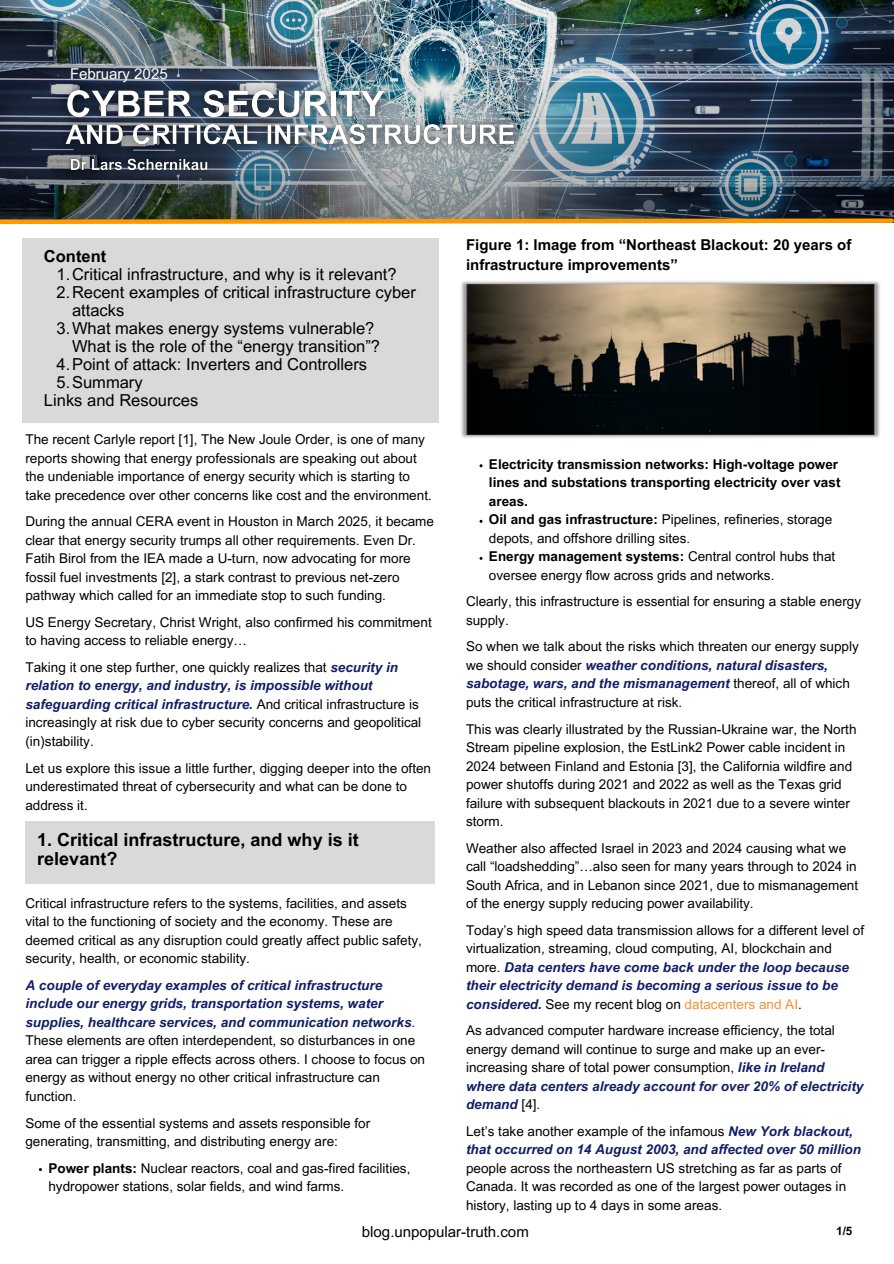
<style>
.page{position:relative;width:894px;height:1264px;background:#fff}
.page>*{position:absolute;margin:0;border:0;box-sizing:border-box;transform-origin:0 0}
.t1{font:700 18px/19.2px "Arial MT Pro";color:#000}
.t2{font:16.5px/18px "Arial MT Pro";color:#000}
.t3{font:700 16.5px "Arial MT Pro";color:#000}
.t4{font:700 15px/20.2px "Arial MT Pro";color:#000}
.t5{font:15px "Arial MT Pro";color:#000}
.t6{font:15px "Arial MT Pro";color:#fff}
.t7{font:13.5px/18.5px "Arial MT Pro";color:#000}
.t8{font:700 13.5px/18.5px "Arial MT Pro";color:#000}
.t9{font:700 11.7px "Arial MT Pro";color:#000}
.s1{font-weight:700;font-style:italic;color:#121e66}
.s2{font-weight:700}
.s3{color:#f1933b}
</style>
<div class="page">
<img style="left:0;top:0;width:893px;height:216px">
<svg style="left:0;top:216px;width:893px;height:9px;background:#bf8f44"></svg>
<div style="left:22px;top:238px;width:416px;height:184px;background:#d9d9d9"></div>
<div style="left:25px;top:821px;width:410px;height:62px;background:#d9d9d9"></div>
<img style="left:461px;top:281px;width:419px;height:157px">
<img style="left:49px;top:75px;width:481px;height:89px">
<img style="left:58px;top:151px;width:158px;height:28px">
<h5 class="t6" style="left:70px;top:68px;width:99px">February 2025</h5>
<h5 class="t3" style="left:44px;top:249px;width:64px">Content</h5>
<h5 class="t2" style="left:57px;top:267px;width:341px">1.Critical infrastructure, and why is it relevant?</h5>
<p class="t2" style="left:72px;top:285px;width:345px;text-indent:-15px">2.Recent examples of critical infrastructure cyber attacks</p>
<p class="t2" style="left:72px;top:321px;width:309px;text-indent:-15px">3.What makes energy systems vulnerable?<br>What is the role of the “energy transition”?</p>
<p class="t2" style="left:57px;top:357px;width:312px">4.Point of attack: Inverters and Controllers</p>
<h5 class="t2" style="left:57px;top:375px;width:88px">5.Summary</h5>
<h5 class="t2" style="left:44px;top:393px;width:156px">Links and Resources</h5>
<p class="t7" style="left:25px;top:432px;width:408px">The recent Carlyle report [1], The New Joule Order, is one of many reports showing that energy professionals are speaking out about the undeniable importance of energy security which is starting to take precedence over other concerns like cost and the environment.</p>
<h5 class="t7" style="left:25px;top:514px;width:410px">During the annual CERA event in Houston in March 2025, it became clear that energy security trumps all other requirements. Even Dr.<br>Fatih Birol from the IEA made a U-turn, now advocating for more fossil fuel investments [2], a stark contrast to previous net-zero pathway which called for an immediate stop to such funding.</h5>
<p class="t7" style="left:25px;top:614px;width:408px">US Energy Secretary, Christ Wright, also confirmed his commitment to having access to reliable energy…</p>
<h4 class="t7" style="left:25px;top:659px;width:397px">Taking it one step further, one quickly realizes that <span class="s1">security in relation to energy, and industry, is impossible without safeguarding critical infrastructure.</span> And critical infrastructure is increasingly at risk due to cyber security concerns and geopolitical (in)stability.</h4>
<h2 class="t7" style="left:25px;top:760px;width:407px">Let us explore this issue a little further, digging deeper into the often underestimated threat of cybersecurity and what can be done to address it.</h2>
<h5 class="t1" style="left:37px;top:832px;width:323px">1. Critical infrastructure, and why is it relevant?</h5>
<h5 class="t7" style="left:25px;top:895px;width:398px">Critical infrastructure refers to the systems, facilities, and assets vital to the functioning of society and the economy. These are deemed critical as any disruption could greatly affect public safety, security, health, or economic stability.</h5>
<h2 class="t7" style="left:25px;top:977px;width:401px"><span class="s1">A couple of everyday examples of critical infrastructure include our energy grids, transportation systems, water supplies, healthcare services, and communication networks</span>.<br>These elements are often interdependent, so disturbances in one area can trigger a ripple effects across others. I choose to focus on energy as without energy no other critical infrastructure can function.</h2>
<h5 class="t7" style="left:25px;top:1115px;width:346px">Some of the essential systems and assets responsible for generating, transmitting, and distributing energy are:</h5>
<h5 class="t7" style="left:48px;top:1160px;width:363px"><span class="s2">Power plants:</span> Nuclear reactors, coal and gas-fired facilities, hydropower stations, solar fields, and wind farms.</h5>
<h5 class="t4" style="left:466px;top:236px;width:387px">Figure 1: Image from “Northeast Blackout: 20 years of infrastructure improvements”</h5>
<p class="t8" style="left:489px;top:456px;width:353px">Electricity transmission networks: High-voltage power lines and substations transporting electricity over vast areas.</p>
<p class="t7" style="left:489px;top:512px;width:344px"><span class="s2">Oil and gas infrastructure:</span> Pipelines, refineries, storage depots, and offshore drilling sites.</p>
<p class="t7" style="left:489px;top:549px;width:348px"><span class="s2">Energy management systems:</span> Central control hubs that oversee energy flow across grids and networks.</p>
<p class="t7" style="left:466px;top:594px;width:396px">Clearly, this infrastructure is essential for ensuring a stable energy supply.</p>
<p class="t7" style="left:466px;top:639px;width:394px">So when we talk about the risks which threaten our energy supply we should consider <span class="s1">weather conditions, natural disasters, sabotage, wars, and the mismanagement</span> thereof, all of which puts the critical infrastructure at risk.</p>
<h3 class="t7" style="left:466px;top:721px;width:392px">This was clearly illustrated by the Russian-Ukraine war, the North Stream pipeline explosion, the EstLink2 Power cable incident in 2024 between Finland and Estonia [3], the California wildfire and power shutoffs during 2021 and 2022 as well as the Texas grid failure with subsequent blackouts in 2021 due to a severe winter storm.</h3>
<p class="t7" style="left:466px;top:840px;width:393px">Weather also affected Israel in 2023 and 2024 causing what we call “loadshedding”…also seen for many years through to 2024 in South Africa, and in Lebanon since 2021, due to mismanagement of the energy supply reducing power availability.</p>
<h5 class="t7" style="left:466px;top:922px;width:399px">Today’s high speed data transmission allows for a different level of virtualization, streaming, cloud computing, AI, blockchain and more. <span class="s1">Data centers have come back under the loop because their electricity demand is becoming a serious issue to be considered.</span> See my recent blog on <span class="s3">datacenters and AI</span>.</h5>
<h5 class="t7" style="left:466px;top:1022px;width:399px">As advanced computer hardware increase efficiency, the total energy demand will continue to surge and make up an ever&shy;increasing share of total power consumption, <span class="s1">like in Ireland where data centers already account for over 20% of electricity demand</span> [4].</h5>
<h5 class="t7" style="left:466px;top:1123px;width:396px">Let’s take another example of the infamous <span class="s1">New York blackout, that occurred on 14 August 2003, and affected over 50 million </span>people across the northeastern US stretching as far as parts of Canada. It was recorded as one of the largest power outages in history, lasting up to 4 days in some areas.</h5>
<h5 class="t5" style="left:362px;top:1225px;width:168px">blog.unpopular-truth.com</h5>
<h5 class="t9" style="left:835px;top:1226px;width:18px">1/5</h5>
</div>
